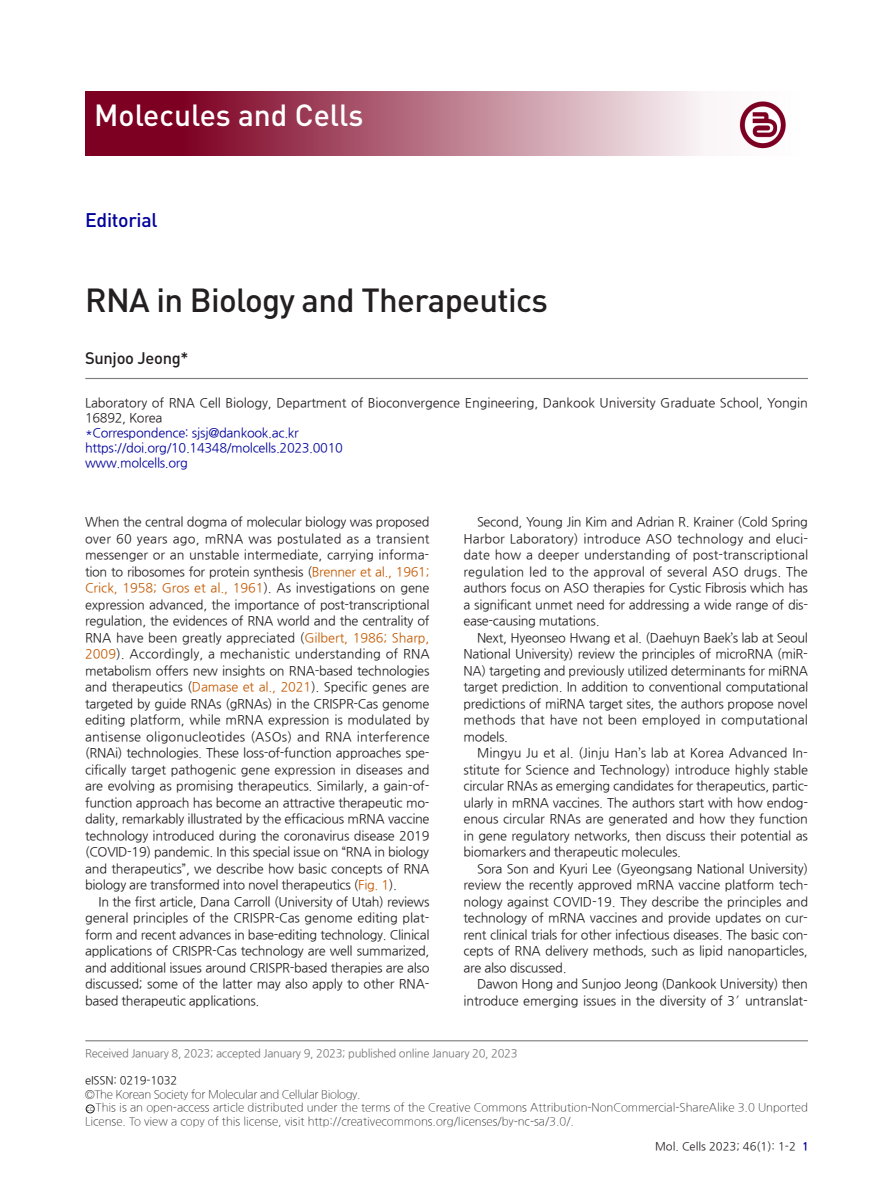
<style>
.page{position:relative;width:893px;height:1191px;background:#fff}
.page>*{position:absolute;margin:0;border:0;box-sizing:border-box;transform-origin:0 0}
.t1{font:500 33px "DIN Pro";letter-spacing:-.02em;color:#231f20}
.t2{font:500 30.15px "DIN Pro";color:#fff}
.t3{font:500 19.5px "DIN Pro";letter-spacing:-.015em;color:#00009a}
.t4{font:500 16.5px "DIN Pro";letter-spacing:-.02em;color:#231f20}
.t5{font:12.75px/16.5px "Nanum Gothic";letter-spacing:-.015em;color:#231f20;text-align:justify}
.t6{font:12.75px/15px "Nanum Gothic";letter-spacing:-.025em;color:#00009a}
.t7{font:300 11.25px/13.5px "Nanum Gothic";color:#231f20}
.t8{font:11.25px "Nanum Gothic";letter-spacing:-.025em;color:#777}
.t9{font:11.25px "Nanum Gothic";letter-spacing:-.005em;color:#231f20}
.s1{color:#c35900}
.s2{font-family:"DIN Pro";font-size:7.5px}
.s3{font-weight:700;color:#00009a}
</style>
<div class="page">
<img style="left:85px;top:91px;width:701px;height:65px">
<hr style="left:86px;top:378px;width:722px;height:1px;background:#7f7f7f">
<hr style="left:86px;top:1040px;width:722px;height:1px;background:#7f7f7f">
<div style="left:86px;top:1104px;width:9px;height:9px;border:1px solid #231f20;border-radius:50%"></div>
<h2 class="t2" style="left:94px;top:94px;width:271px">Molecules and Cells</h2>
<h3 class="t3" style="left:85px;top:207px;width:74px">Editorial</h3>
<h1 class="t1" style="left:85px;top:277px;width:464px">RNA in Biology and Therapeutics</h1>
<p class="t4" style="left:85px;top:347px;width:105px">Sunjoo Jeong*</p>
<p class="t5" style="left:85px;top:395px;width:724px;line-height:15px">Laboratory of RNA Cell Biology, Department of Bioconvergence Engineering, Dankook University Graduate School, Yongin<br>16892, Korea</p>
<p class="t6" style="left:85px;top:425px;width:259px">*Correspondence: sjsj@dankook.ac.kr https://doi.org/10.14348/molcells.2023.0010 www.molcells.org</p>
<p class="t5" style="left:85px;top:514px;width:346px">When the central dogma of molecular biology was proposed over 60 years ago, mRNA was postulated as a transient messenger or an unstable intermediate, carrying informa&shy;tion to ribosomes for protein synthesis (<span class="s1">Brenner et al., 1961; Crick, 1958; Gros et al., 1961</span>). As investigations on gene expression advanced, the importance of post-transcriptional regulation, the evidences of RNA world and the centrality of RNA have been greatly appreciated (<span class="s1">Gilbert, 1986; Sharp, 2009</span>). Accordingly, a mechanistic understanding of RNA metabolism offers new insights on RNA-based technologies and therapeutics (<span class="s1">Damase et al., 2021</span>). Specific genes are targeted by guide RNAs (gRNAs) in the CRISPR-Cas genome editing platform, while mRNA expression is modulated by antisense oligonucleotides (ASOs) and RNA interference (RNAi) technologies. These loss-of-function approaches spe&shy;cifically target pathogenic gene expression in diseases and are evolving as promising therapeutics. Similarly, a gain-of&shy;function approach has become an attractive therapeutic mo&shy;dality, remarkably illustrated by the efficacious mRNA vaccine technology introduced during the coronavirus disease 2019 (COVID-19) pandemic. In this special issue on “RNA in biology and therapeutics”, we describe how basic concepts of RNA biology are transformed into novel therapeutics (<span class="s1">Fig. 1</span>).</p>
<p class="t5" style="left:85px;top:893px;width:346px;text-indent:14px">In the first article, Dana Carroll (University of Utah) reviews general principles of the CRISPR-Cas genome editing plat&shy;form and recent advances in base-editing technology. Clinical applications of CRISPR-Cas technology are well summarized, and additional issues around CRISPR-based therapies are also discussed; some of the latter may also apply to other RNA&shy;based therapeutic applications.</p>
<p class="t5" style="left:463px;top:514px;width:346px;text-indent:14px">Second, Young Jin Kim and Adrian R. Krainer (Cold Spring Harbor Laboratory) introduce ASO technology and eluci&shy;date how a deeper understanding of post-transcriptional regulation led to the approval of several ASO drugs. The authors focus on ASO therapies for Cystic Fibrosis which has a significant unmet need for addressing a wide range of dis&shy;ease-causing mutations.</p>
<p class="t5" style="left:463px;top:629px;width:346px;text-indent:13px">Next, Hyeonseo Hwang et al. (Daehuyn Baek’s lab at Seoul National University) review the principles of microRNA (miR-NA) targeting and previously utilized determinants for miRNA target prediction. In addition to conventional computational predictions of miRNA target sites, the authors propose novel methods that have not been employed in computational models.</p>
<p class="t5" style="left:463px;top:745px;width:346px;text-indent:14px">Mingyu Ju et al. (Jinju Han’s lab at Korea Advanced In&shy;stitute for Science and Technology) introduce highly stable circular RNAs as emerging candidates for therapeutics, partic&shy;ularly in mRNA vaccines. The authors start with how endog&shy;enous circular RNAs are generated and how they function in gene regulatory networks, then discuss their potential as biomarkers and therapeutic molecules.</p>
<p class="t5" style="left:463px;top:860px;width:346px;text-indent:14px">Sora Son and Kyuri Lee (Gyeongsang National University) review the recently approved mRNA vaccine platform tech&shy;nology against COVID-19. They describe the principles and technology of mRNA vaccines and provide updates on cur&shy;rent clinical trials for other infectious diseases. The basic con&shy;cepts of RNA delivery methods, such as lipid nanoparticles, are also discussed.</p>
<p class="t5" style="left:463px;top:976px;width:346px;text-align:right">Dawon Hong and Sunjoo Jeong (Dankook University) then introduce emerging issues in the diversity of 3′ untranslat-</p>
<p class="t8" style="left:85px;top:1048px;width:434px">Received January 8, 2023; accepted January 9, 2023; published online January 20, 2023</p>
<p class="t9" style="left:85px;top:1075px;width:94px">eISSN: 0219-1032</p>
<p class="t7" style="left:85px;top:1087px;width:724px">©The Korean Society for Molecular and Cellular Biology.<br><span class="s2">cc</span> This is an open-access article distributed under the terms of the Creative Commons Attribution-NonCommercial-ShareAlike 3.0 Unported<br>License. To view a copy of this license, visit http://creativecommons.org/licenses/by-nc-sa/3.0/.</p>
<p class="t9" style="left:655px;top:1140px;width:155px">Mol. Cells 2023; 46(1): 1-2 <span class="s3">1</span></p>
</div>
